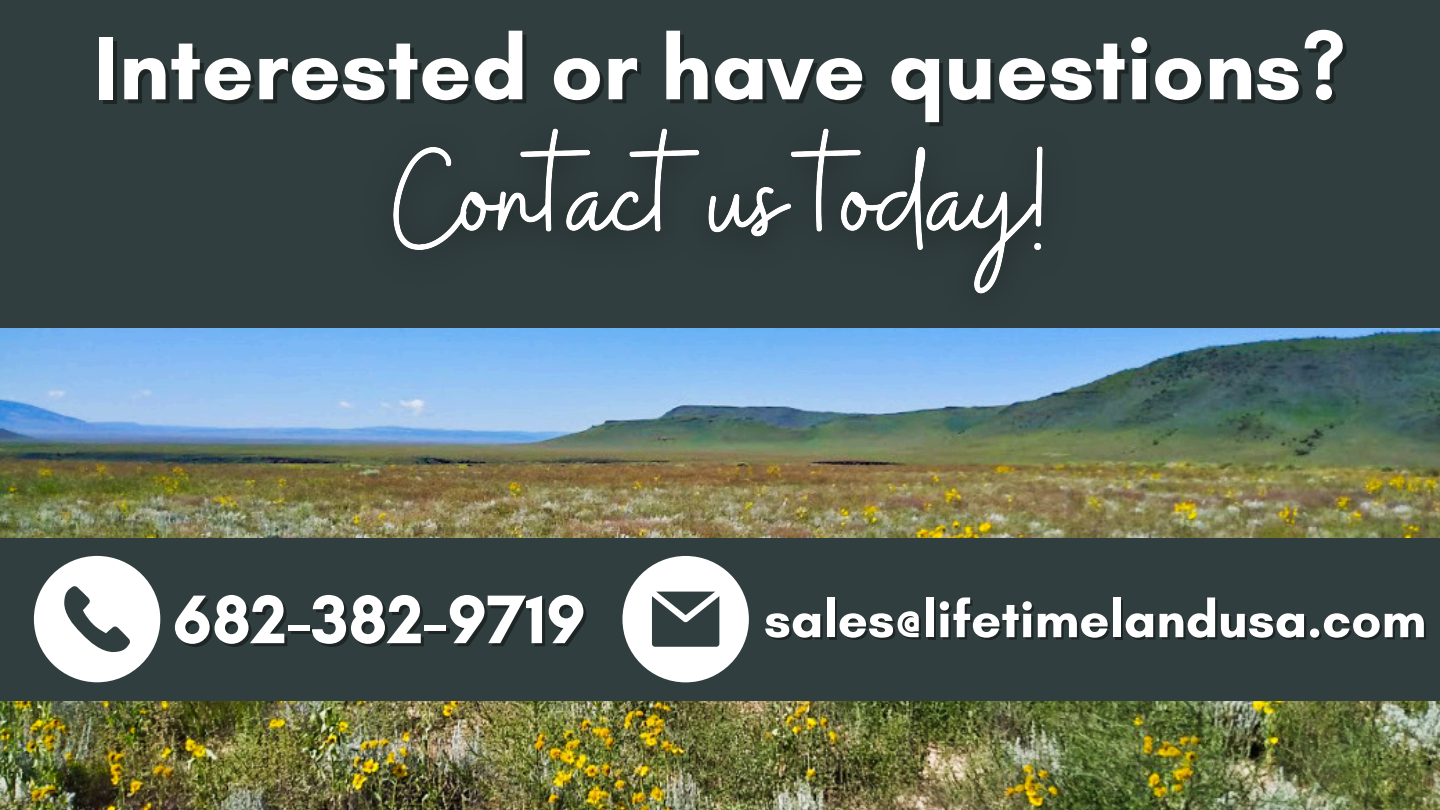
<style>
.page{position:relative;width:1440px;height:810px;background:#fff}
.page>*{position:absolute;margin:0;border:0;box-sizing:border-box;transform-origin:0 0}
.t1{font:700 91.5px "Glacial Indifference";color:#fff}
.t2{font:700 69.9px "Glacial Indifference";color:#fff}
.t3{font:700 52.9px "Glacial Indifference";color:#fff}
</style>
<div class="page">
<img style="left:0;top:327px;width:1440px;height:483px">
<div style="left:0;top:0;width:1440px;height:327px;background:#313e3f"></div>
<div style="left:0;top:538px;width:1440px;height:162px;background:#313e3f"></div>
<svg style="left:34px;top:556px;width:126px;height:126px"></svg>
<svg style="left:622px;top:556px;width:127px;height:126px"></svg>
<img style="left:346px;top:128px;width:745px;height:218px">
<p class="t1" style="left:94px;top:12px;width:1253px">Interested or have questions?</p>
<h2 class="t2" style="left:172px;top:577px;width:415px">682-382-9719</h2>
<p class="t3" style="left:764px;top:587px;width:664px">sales@lifetimelandusa.com</p>
</div>
